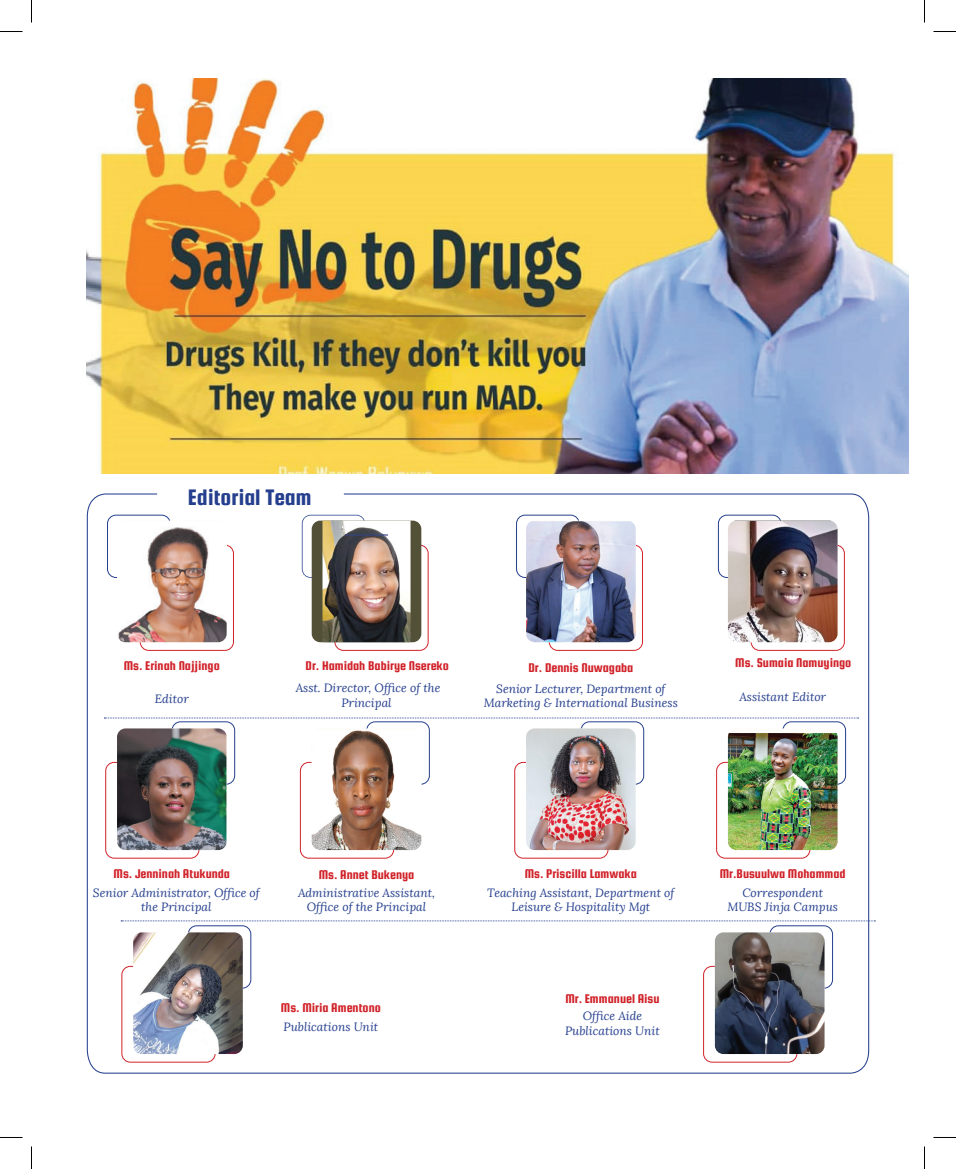
<style>
.page{position:relative;width:956px;height:1169px;background:#fff}
.page>*{position:absolute;margin:0;border:0;box-sizing:border-box;transform-origin:0 0}
.t1{font:24px "Squada One";color:#253f8e}
.t2{font:13.5px "Squada One";color:#d1232a}
.t3{font:italic 12px/14.4px "Lora";color:#253f8e;text-align:center}
</style>
<div class="page">
<img style="left:87px;top:78px;width:822px;height:396px">
<svg style="left:86px;top:493px;width:784px;height:581px"></svg>
<div style="left:140px;top:545px;width:94px;height:105px;border:1px solid #d1232a;border-radius:9px"></div>
<div style="left:107px;top:515px;width:64px;height:63px;border:1px solid #253f8e;border-radius:9px"></div>
<img style="left:117px;top:521px;width:110px;height:121px">
<div style="left:334px;top:545px;width:95px;height:105px;border:1px solid #d1232a;border-radius:9px"></div>
<svg style="left:302px;top:515px;width:63px;height:63px"></svg>
<div style="left:312px;top:520px;width:109px;height:122px;background:#535038;border-radius:9px"></div>
<img style="left:322px;top:520px;width:89px;height:122px">
<div style="left:549px;top:545px;width:94px;height:105px;border:1px solid #d1232a;border-radius:9px"></div>
<div style="left:516px;top:515px;width:64px;height:63px;border:1px solid #253f8e;border-radius:9px"></div>
<img style="left:526px;top:521px;width:110px;height:121px">
<div style="left:751px;top:545px;width:94px;height:105px;border:1px solid #d1232a;border-radius:9px"></div>
<div style="left:716px;top:762px;width:94px;height:96px;border:1px solid #d1232a;border-radius:9px"></div>
<div style="left:514px;top:762px;width:94px;height:96px;border:1px solid #d1232a;border-radius:9px"></div>
<div style="left:300px;top:762px;width:94px;height:96px;border:1px solid #d1232a;border-radius:9px"></div>
<div style="left:105px;top:762px;width:94px;height:96px;border:1px solid #d1232a;border-radius:9px"></div>
<div style="left:121px;top:966px;width:94px;height:96px;border:1px solid #d1232a;border-radius:9px"></div>
<div style="left:703px;top:966px;width:94px;height:96px;border:1px solid #d1232a;border-radius:9px"></div>
<div style="left:718px;top:515px;width:63px;height:63px;border:1px solid #253f8e;border-radius:9px"></div>
<div style="left:782px;top:721px;width:64px;height:63px;border:1px solid #253f8e;border-radius:9px"></div>
<div style="left:581px;top:721px;width:63px;height:63px;border:1px solid #253f8e;border-radius:9px"></div>
<div style="left:366px;top:721px;width:64px;height:63px;border:1px solid #253f8e;border-radius:9px"></div>
<div style="left:172px;top:721px;width:63px;height:63px;border:1px solid #253f8e;border-radius:9px"></div>
<div style="left:188px;top:925px;width:63px;height:63px;border:1px solid #253f8e;border-radius:9px"></div>
<div style="left:769px;top:925px;width:64px;height:63px;border:1px solid #253f8e;border-radius:9px"></div>
<img style="left:728px;top:520px;width:109px;height:122px">
<img style="left:346px;top:535px;width:41px;height:1px">
<svg style="left:104px;top:717px;width:755px;height:1px"></svg>
<svg style="left:121px;top:920px;width:754px;height:1px"></svg>
<div style="left:728px;top:728px;width:109px;height:122px;background:#fefcf8;border-radius:9px"></div>
<img style="left:728px;top:733px;width:109px;height:117px">
<img style="left:526px;top:728px;width:110px;height:122px">
<img style="left:312px;top:730px;width:109px;height:120px">
<img style="left:117px;top:728px;width:109px;height:122px">
<img style="left:133px;top:932px;width:110px;height:122px">
<img style="left:715px;top:932px;width:109px;height:122px">
<svg style="left:0;top:31px;width:22px;height:1px"></svg>
<svg style="left:933px;top:31px;width:23px;height:1px"></svg>
<svg style="left:0;top:1137px;width:22px;height:1px"></svg>
<svg style="left:933px;top:1137px;width:23px;height:1px"></svg>
<svg style="left:31px;top:0;width:1px;height:23px"></svg>
<svg style="left:31px;top:1146px;width:1px;height:23px"></svg>
<svg style="left:924px;top:0;width:1px;height:23px"></svg>
<svg style="left:924px;top:1146px;width:1px;height:23px"></svg>
<h1 class="t1" style="left:188px;top:484px;width:125px">Editorial Team</h1>
<p class="t2" style="left:124px;top:658px;width:97px">Ms. Erinah Najjingo</p>
<p class="t3" style="left:155px;top:691px;width:36px">Editor</p>
<p class="t2" style="left:305px;top:658px;width:145px">Dr. Hamidah Babirye Nsereko</p>
<p class="t3" style="left:296px;top:681px;width:146px">Asst. Director, Office of the<br>Principal</p>
<p class="t2" style="left:528px;top:660px;width:107px">Dr. Dennis Nuwagaba</p>
<p class="t3" style="left:484px;top:681px;width:195px">Senior Lecturer, Department of<br>Marketing &amp; International Business</p>
<p class="t2" style="left:735px;top:655px;width:118px">Ms. Sumaia Namuyingo</p>
<p class="t3" style="left:739px;top:689px;width:88px">Assistant Editor</p>
<p class="t2" style="left:114px;top:866px;width:118px">Ms. Jenninah Atukunda</p>
<p class="t3" style="left:93px;top:885px;width:168px">Senior Administrator, Office of the Principal</p>
<p class="t2" style="left:319px;top:867px;width:97px">Ms. Annet Bukenya</p>
<p class="t3" style="left:298px;top:885px;width:138px">Administrative Assistant,<br>Office of the Principal</p>
<p class="t2" style="left:525px;top:866px;width:113px">Ms. Priscilla Lamwaka</p>
<p class="t2" style="left:720px;top:866px;width:128px">Mr.Busuulwa Mohammad</p>
<p class="t3" style="left:487px;top:885px;width:189px">Teaching Assistant, Department of<br>Leisure &amp; Hospitality Mgt</p>
<p class="t3" style="left:727px;top:885px;width:112px">Correspondent<br>MUBS Jinja Campus</p>
<p class="t2" style="left:565px;top:991px;width:96px">Mr. Emmanuel Aisu</p>
<p class="t2" style="left:281px;top:1000px;width:101px">Ms. Miria Amentono</p>
<p class="t3" style="left:284px;top:1019px;width:96px">Publications Unit</p>
<p class="t3" style="left:565px;top:1009px;width:96px">Office Aide<br>Publications Unit</p>
</div>
